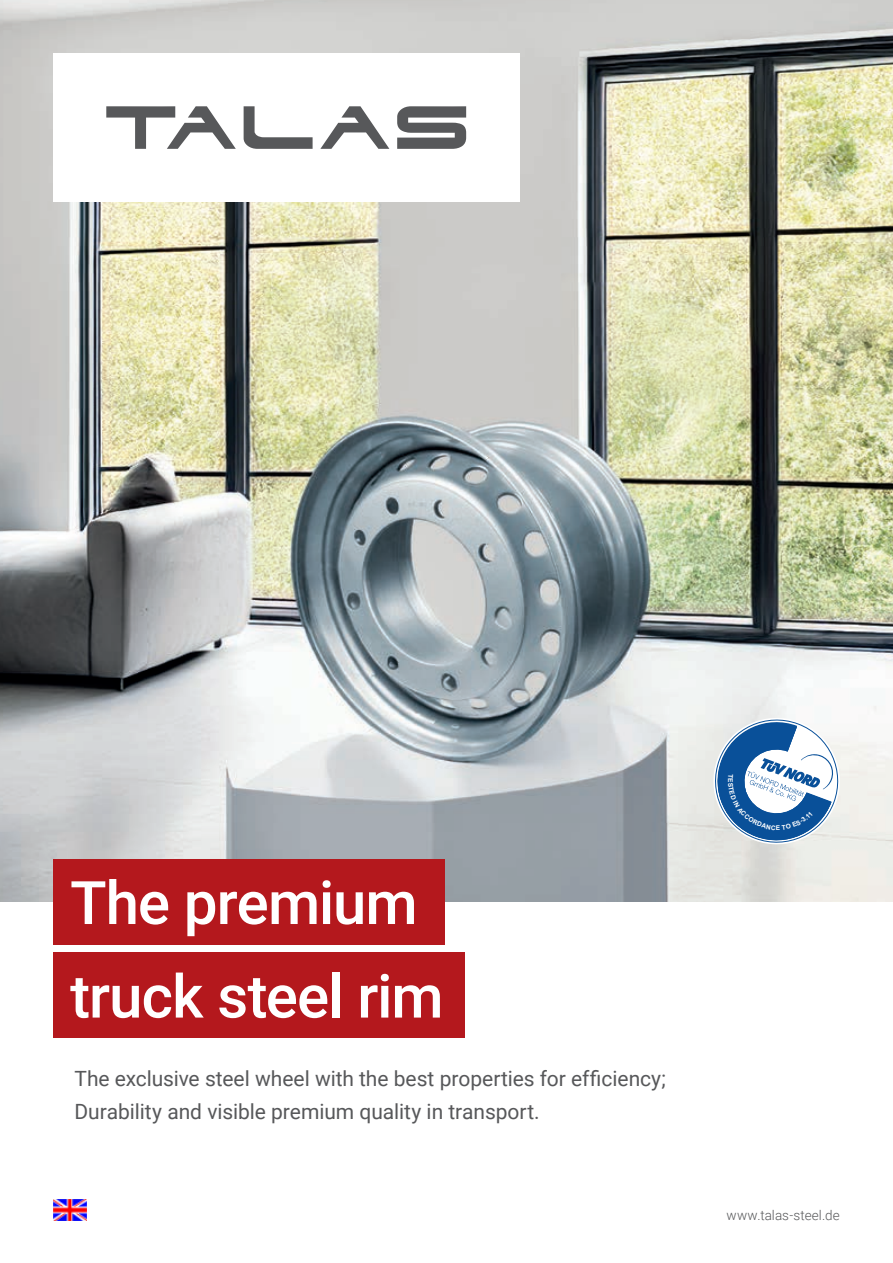
<style>
.page{position:relative;width:893px;height:1263px;background:#fff}
.page>*{position:absolute;margin:0;border:0;box-sizing:border-box;transform-origin:0 0}
.t1{font:500 60px "Roboto";letter-spacing:-.015em;color:#fff}
.t2{font:21px/33px "Roboto";color:#57585a}
.t3{font:300 13.5px "Roboto";letter-spacing:.01em;color:#57585a}
.t4{font:700 6.45px "Arial";color:#fff}
</style>
<div class="page">
<img style="left:0;top:0;width:893px;height:901px">
<div style="left:53px;top:53px;width:466px;height:149px;background:#fff"></div>
<svg style="left:106px;top:106px;width:130px;height:43px"></svg>
<svg style="left:244px;top:106px;width:69px;height:43px"></svg>
<svg style="left:320px;top:106px;width:69px;height:43px"></svg>
<svg style="left:397px;top:106px;width:69px;height:43px"></svg>
<div style="left:53px;top:952px;width:412px;height:85px;background:#b4181d"></div>
<div style="left:53px;top:859px;width:392px;height:85px;background:#b4181d"></div>
<img style="left:53px;top:1199px;width:34px;height:21px">
<svg style="left:705px;top:710px;width:143px;height:142px"></svg>
<h1 class="t1" style="left:70px;top:861px;width:349px">The premium</h1>
<h1 class="t1" style="left:70px;top:954px;width:375px">truck steel rim</h1>
<p class="t2" style="left:74px;top:1061px;width:593px">The exclusive steel wheel with the best properties for efficiency;<br>Durability and visible premium quality in transport.</p>
<p class="t4" style="left:735px;top:778px;width:6px;rotate:90deg">E</p>
<p class="t3" style="left:727px;top:1206px;width:115px">www.talas-steel.de</p>
</div>
